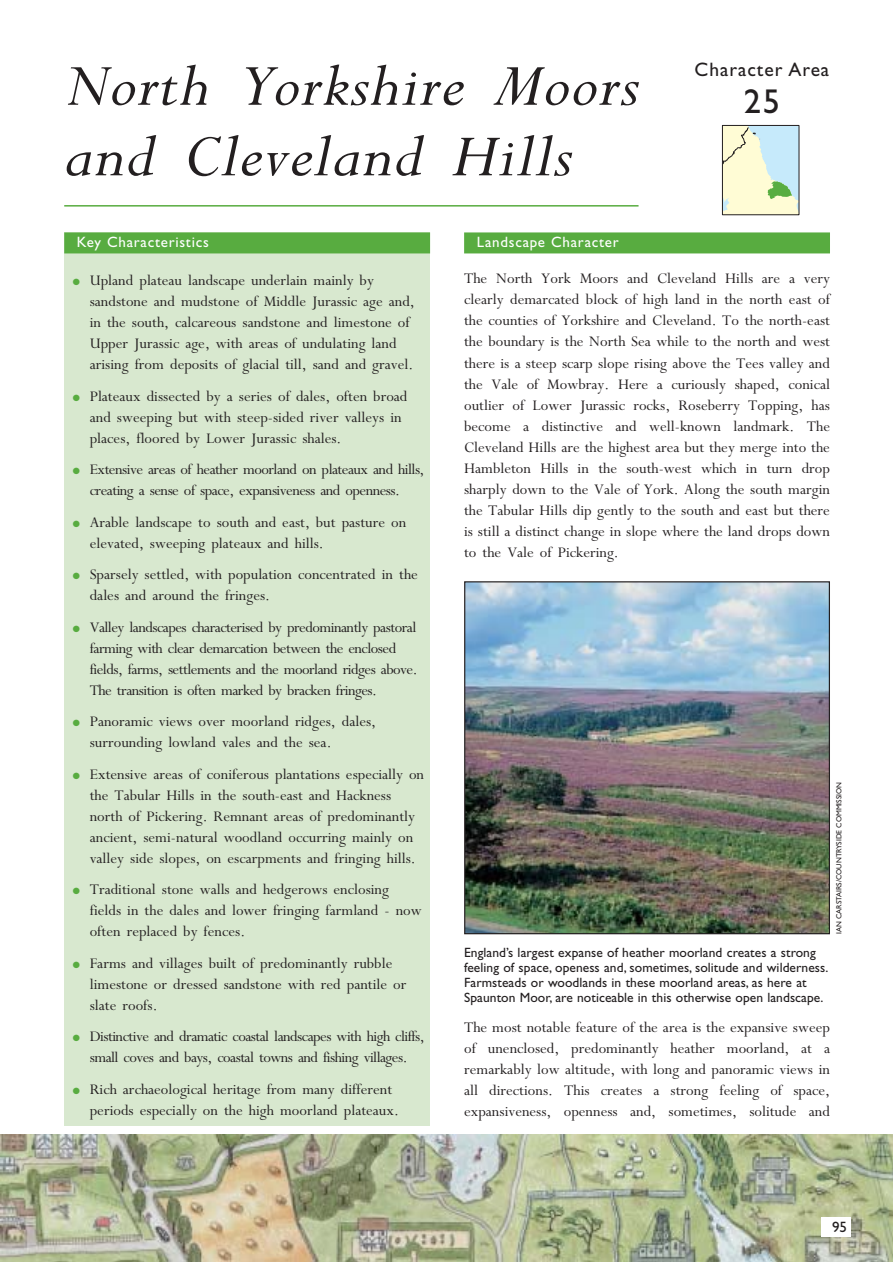
<style>
.page{position:relative;width:893px;height:1262px;background:#fff}
.page>*{position:absolute;margin:0;border:0;box-sizing:border-box;transform-origin:0 0}
.t1{font:italic 67.5px/70.5px "M Perpetua";letter-spacing:.01em;color:#231f20;scale:1.1 1}
.t2{font:34.5px "Gill Sans";color:#231f20}
.t3{font:19.5px "Gill Sans";letter-spacing:.05em;color:#231f20}
.t4{font:16.5px/21px "M Perpetua";color:#231f20}
.t5{font:16.5px/21px "M Perpetua";letter-spacing:-.03em;color:#231f20;text-align:center}
.t6{font:15px "Gill Sans";letter-spacing:.05em;color:#fff}
.t7{font:15px "Gill Sans";color:#231f20}
.t8{font:13.5px/15px "Gill Sans";letter-spacing:.005em;color:#231f20}
.t9{font:7.5px "Gill Sans";color:#231f20}
.s1{color:#58ac40}
</style>
<div class="page">
<img style="left:0;top:1134px;width:892px;height:128px">
<div style="left:821px;top:1217px;width:30px;height:19px;background:#fff"></div>
<div style="left:64px;top:232px;width:366px;height:893px;background:#d8e8cf"></div>
<div style="left:64px;top:232px;width:366px;height:21px;background:#58ac40"></div>
<div style="left:464px;top:232px;width:366px;height:21px;background:#58ac40"></div>
<hr style="left:64px;top:205px;width:574px;height:1px;background:#58ac40">
<svg style="left:721px;top:124px;width:79px;height:92px"></svg>
<svg style="left:724px;top:127px;width:73px;height:86px;background:#e2f0d9"></svg>
<div style="left:722px;top:125px;width:77px;height:90px;border:1px solid #231f20"></div>
<img style="left:466px;top:583px;width:362px;height:349px">
<div style="left:464px;top:581px;width:366px;height:353px;border:1px solid #231f20"></div>
<h1 class="t1" style="left:64px;top:46px;width:524px">North Yorkshire Moors and Cleveland Hills</h1>
<p class="t3" style="left:694px;top:62px;width:136px">Character Area</p>
<h2 class="t2" style="left:743px;top:90px;width:38px">25</h2>
<p class="t6" style="left:77px;top:237px;width:133px">Key Characteristics</p>
<p class="t4" style="left:90px;top:272px;width:326px;text-indent:-17px"><span class="s1">●</span> Upland plateau landscape underlain mainly by sandstone and mudstone of Middle Jurassic age and, in the south, calcareous sandstone and limestone of Upper Jurassic age, with areas of undulating land arising from deposits of glacial till, sand and gravel.</p>
<p class="t4" style="left:90px;top:387px;width:319px;text-indent:-17px"><span class="s1">●</span> Plateaux dissected by a series of dales, often broad and sweeping but with steep-sided river valleys in places, floored by Lower Jurassic shales.</p>
<p class="t5" style="left:73px;top:461px;width:353px"><span class="s1">●</span> Extensive areas of heather moorland on plateaux and hills, creating a sense of space, expansiveness and openness.</p>
<p class="t4" style="left:90px;top:513px;width:318px;text-indent:-17px"><span class="s1">●</span> Arable landscape to south and east, but pasture on elevated, sweeping plateaux and hills.</p>
<p class="t4" style="left:90px;top:566px;width:330px;text-indent:-17px"><span class="s1">●</span> Sparsely settled, with population concentrated in the dales and around the fringes.</p>
<p class="t5" style="left:90px;top:618px;width:329px;text-align:left;text-indent:-17px"><span class="s1">●</span> Valley landscapes characterised by predominantly pastoral farming with clear demarcation between the enclosed fields, farms, settlements and the moorland ridges above.<br>The transition is often marked by bracken fringes.</p>
<p class="t4" style="left:90px;top:713px;width:288px;text-indent:-17px"><span class="s1">●</span> Panoramic views over moorland ridges, dales, surrounding lowland vales and the sea.</p>
<p class="t4" style="left:90px;top:765px;width:336px;text-indent:-17px"><span class="s1">●</span> Extensive areas of coniferous plantations especially on the Tabular Hills in the south-east and Hackness north of Pickering. Remnant areas of predominantly ancient, semi-natural woodland occurring mainly on valley side slopes, on escarpments and fringing hills.</p>
<p class="t4" style="left:90px;top:881px;width:333px;text-indent:-17px"><span class="s1">●</span> Traditional stone walls and hedgerows enclosing fields in the dales and lower fringing farmland - now often replaced by fences.</p>
<p class="t4" style="left:90px;top:954px;width:318px;text-indent:-17px"><span class="s1">●</span> Farms and villages built of predominantly rubble limestone or dressed sandstone with red pantile or slate roofs.</p>
<p class="t5" style="left:73px;top:1028px;width:353px"><span class="s1">●</span> Distinctive and dramatic coastal landscapes with high cliffs, small coves and bays, coastal towns and fishing villages.</p>
<p class="t4" style="left:90px;top:1080px;width:310px;text-indent:-17px"><span class="s1">●</span> Rich archaeological heritage from many different periods especially on the high moorland plateaux.</p>
<p class="t6" style="left:477px;top:237px;width:143px">Landscape Character</p>
<p class="t4" style="left:464px;top:270px;width:367px;text-align:justify">The North York Moors and Cleveland Hills are a very clearly demarcated block of high land in the north east of the counties of Yorkshire and Cleveland. To the north-east the boundary is the North Sea while to the north and west there is a steep scarp slope rising above the Tees valley and the Vale of Mowbray. Here a curiously shaped, conical outlier of Lower Jurassic rocks, Roseberry Topping, has become a distinctive and well-known landmark. The Cleveland Hills are the highest area but they merge into the Hambleton Hills in the south-west which in turn drop sharply down to the Vale of York. Along the south margin the Tabular Hills dip gently to the south and east but there is still a distinct change in slope where the land drops down to the Vale of Pickering.</p>
<p class="t9" style="left:836px;top:934px;width:154px;rotate:-90deg">IAN CARSTAIRS/COUNTRYSIDE COMMISSION</p>
<p class="t8" style="left:464px;top:946px;width:366px">England’s largest expanse of heather moorland creates a strong feeling of space, openess and, sometimes, solitude and wilderness.<br>Farmsteads or woodlands in these moorland areas, as here at Spaunton Moor, are noticeable in this otherwise open landscape.</p>
<p class="t4" style="left:464px;top:1018px;width:367px;text-align:justify">The most notable feature of the area is the expansive sweep of unenclosed, predominantly heather moorland, at a remarkably low altitude, with long and panoramic views in all directions. This creates a strong feeling of space, expansiveness, openness and, sometimes, solitude and</p>
<p class="t7" style="left:832px;top:1221px;width:16px">95</p>
</div>
